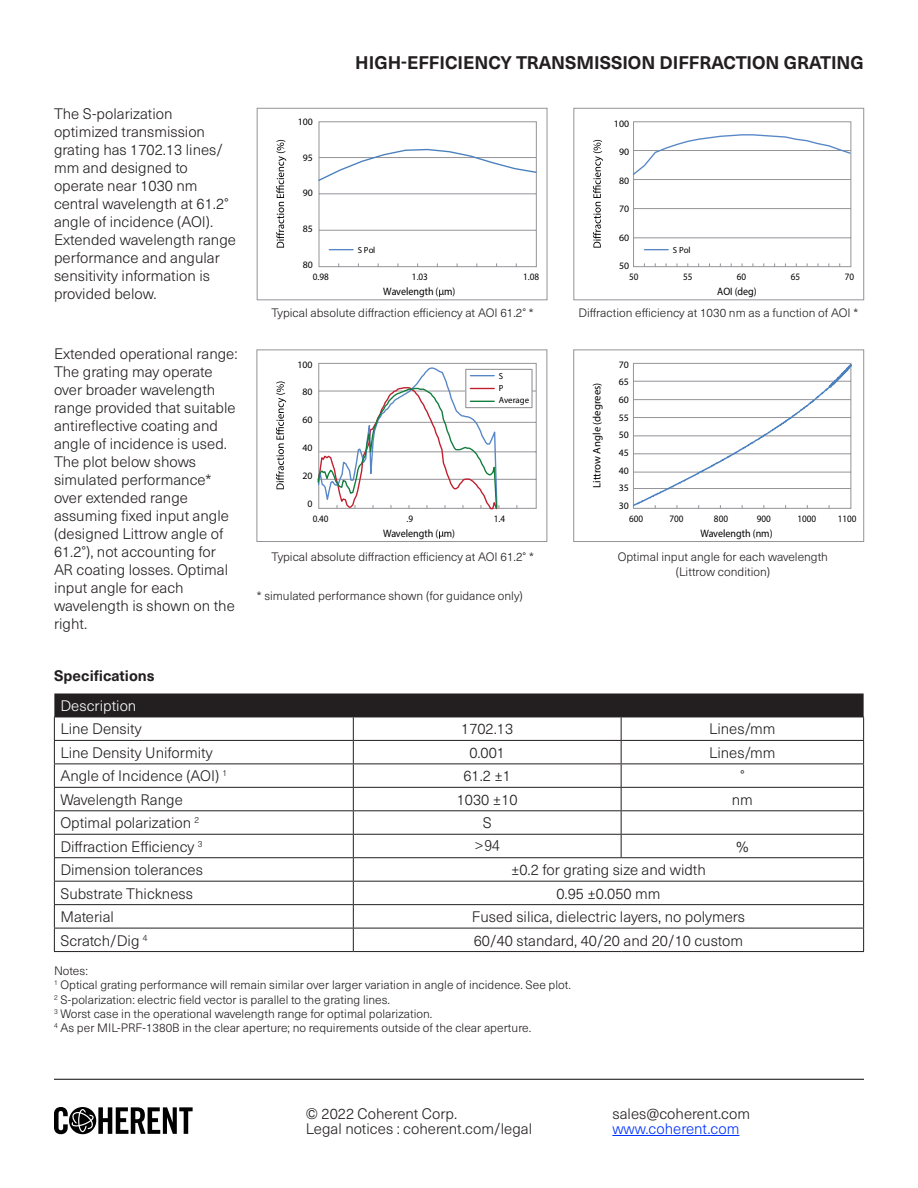
<style>
.page{position:relative;width:918px;height:1188px;background:#fff}
.page>*{position:absolute;margin:0;border:0;box-sizing:border-box;transform-origin:0 0}
.t1{font:700 18px "Neue Haas Unica Pro";color:#231f20}
.Body_Text{font:300 15px/18px "Neue Haas Unica Pro";color:#231f20}
.Table_contents{font:300 15px "Neue Haas Unica Pro";color:#231f20}
.t2{font:300 15px "Neue Haas Unica Pro";color:#0032ff}
.section_title{font:700 15px "Neue Haas Unica Pro";color:#231f20}
.White_text_on_table{font:300 15px "Neue Haas Unica Pro";color:#fff}
.Table_contents-2{font:15px "Deng Xian";color:#231f20}
.Foot_Note{font:300 12px "Neue Haas Unica Pro";color:#231f20}
.Figure_Note{font:300 12px/14.4px "Neue Haas Unica Pro";color:#231f20;text-align:center}
.t3{font:10.8px "Myriad Pro";color:#000;scale:.93 1}
.t4{font:10.8px "Myriad Pro";color:#000}
.t5{font:9.75px/17.7px "Myriad Pro";color:#000;text-align:justify}
.t6{font:9.75px "Myriad Pro";color:#000;scale:.93 1}
.t7{font:8.85px/11.7px "Myriad Pro";color:#000}
</style>
<div class="page">
<svg style="left:54px;top:1107px;width:139px;height:27px"></svg>
<hr style="left:54px;top:1079px;width:810px;height:1px;background:#040503">
<hr style="left:612px;top:1135px;width:127px;height:1px;background:#0032ff">
<svg style="left:257px;top:108px;width:607px;height:192px"></svg>
<svg style="left:439px;top:290px;width:5px;height:7px"></svg>
<svg style="left:276px;top:140px;width:10px;height:108px"></svg>
<svg style="left:593px;top:140px;width:10px;height:108px"></svg>
<svg style="left:317px;top:121px;width:221px;height:146px"></svg>
<svg style="left:631px;top:121px;width:221px;height:146px"></svg>
<svg style="left:256px;top:349px;width:608px;height:193px"></svg>
<svg style="left:439px;top:531px;width:5px;height:8px"></svg>
<svg style="left:276px;top:382px;width:10px;height:107px"></svg>
<svg style="left:317px;top:363px;width:220px;height:147px"></svg>
<svg style="left:632px;top:362px;width:222px;height:147px"></svg>
<svg style="left:54px;top:694px;width:810px;height:257px"></svg>
<hr style="left:54px;top:951px;width:299px;height:1px;background:#231f20">
<hr style="left:353px;top:951px;width:268px;height:1px;background:#231f20">
<hr style="left:621px;top:951px;width:243px;height:1px;background:#231f20">
<hr style="left:54px;top:717px;width:299px;height:1px;background:#231f20">
<hr style="left:353px;top:717px;width:268px;height:1px;background:#231f20">
<hr style="left:621px;top:717px;width:243px;height:1px;background:#231f20">
<p class="Body_Text" style="left:54px;top:105px;width:120px">The S-polarization</p>
<p class="Body_Text" style="left:54px;top:123px;width:171px">optimized transmission grating has 1702.13 lines/ mm and designed to</p>
<p class="Body_Text" style="left:54px;top:177px;width:183px">operate near 1030 nm central wavelength at 61.2° angle of incidence (AOI).<br>Extended wavelength range performance and angular sensitivity information is provided below.</p>
<p class="Body_Text" style="left:54px;top:345px;width:185px">Extended operational range:<br>The grating may operate over broader wavelength range provided that suitable</p>
<p class="Body_Text" style="left:54px;top:417px;width:174px">antireflective coating and angle of incidence is used.<br>The plot below shows</p>
<p class="Body_Text" style="left:54px;top:471px;width:159px">simulated performance* over extended range</p>
<p class="Body_Text" style="left:54px;top:507px;width:176px">assuming fixed input angle (designed Littrow angle of<br>61.2°), not accounting for<br>AR coating losses. Optimal input angle for each</p>
<p class="Body_Text" style="left:54px;top:597px;width:182px">wavelength is shown on the right.</p>
<p class="t5" style="left:298px;top:113px;width:17px">100</p>
<p class="t5" style="left:303px;top:148px;width:12px">95</p>
<p class="t5" style="left:303px;top:184px;width:12px">90</p>
<p class="t5" style="left:303px;top:220px;width:12px">85</p>
<p class="t5" style="left:303px;top:255px;width:12px">80</p>
<p class="t1" style="left:355px;top:51px;width:510px">HIGH-EFFICIENCY TRANSMISSION DIFFRACTION GRATING</p>
<p class="t5" style="left:614px;top:115px;width:17px">100</p>
<p class="t5" style="left:619px;top:143px;width:12px">90</p>
<p class="t5" style="left:619px;top:172px;width:12px">80</p>
<p class="t5" style="left:619px;top:200px;width:12px">70</p>
<p class="t5" style="left:619px;top:228px;width:12px">60</p>
<p class="t5" style="left:619px;top:257px;width:12px">50</p>
<p class="t7" style="left:358px;top:244px;width:19px">S Pol</p>
<p class="t7" style="left:673px;top:244px;width:19px">S Pol</p>
<p class="t6" style="left:313px;top:271px;width:19px">0.98</p>
<p class="t6" style="left:412px;top:271px;width:19px">1.03</p>
<p class="t6" style="left:523px;top:271px;width:19px">1.08</p>
<p class="t6" style="left:629px;top:271px;width:12px">50</p>
<p class="t6" style="left:683px;top:271px;width:12px">55</p>
<p class="t6" style="left:737px;top:271px;width:12px">60</p>
<p class="t6" style="left:791px;top:271px;width:12px">65</p>
<p class="t6" style="left:845px;top:271px;width:12px">70</p>
<p class="t3" style="left:383px;top:285px;width:79px">Wavelength ( m)</p>
<p class="t3" style="left:717px;top:285px;width:44px">AOI (deg)</p>
<p class="Figure_Note" style="left:271px;top:306px;width:264px">Typical absolute diffraction efficiency at AOI 61.2° *</p>
<p class="t5" style="left:298px;top:355px;width:17px">100</p>
<p class="t5" style="left:303px;top:383px;width:12px">80</p>
<p class="t5" style="left:303px;top:411px;width:12px">60</p>
<p class="t5" style="left:303px;top:439px;width:12px">40</p>
<p class="t5" style="left:303px;top:467px;width:12px">20</p>
<p class="t5" style="left:308px;top:495px;width:7px">0</p>
<p class="t7" style="left:499px;top:370px;width:32px">S<br>P<br>Average</p>
<p class="Figure_Note" style="left:578px;top:306px;width:281px">Diffraction efficiency at 1030 nm as a function of AOI *</p>
<p class="t4" style="left:590px;top:488px;width:106px;rotate:-90deg">Littrow Angle (degrees)</p>
<p class="t5" style="left:619px;top:355px;width:12px">70<br>65<br>60<br>55<br>50<br>45<br>40<br>35<br>30</p>
<p class="t6" style="left:313px;top:513px;width:19px">0.40</p>
<p class="t6" style="left:407px;top:513px;width:9px">.9</p>
<p class="t6" style="left:494px;top:513px;width:14px">1.4</p>
<p class="t6" style="left:629px;top:513px;width:17px">600</p>
<p class="t6" style="left:670px;top:513px;width:17px">700</p>
<p class="t6" style="left:714px;top:513px;width:17px">800</p>
<p class="t6" style="left:757px;top:513px;width:17px">900</p>
<p class="t6" style="left:798px;top:513px;width:22px">1000</p>
<p class="t6" style="left:838px;top:513px;width:22px">1100</p>
<p class="t3" style="left:383px;top:526px;width:79px">Wavelength ( m)</p>
<p class="t3" style="left:700px;top:526px;width:79px">Wavelength (nm)</p>
<p class="Figure_Note" style="left:271px;top:550px;width:264px">Typical absolute diffraction efficiency at AOI 61.2° *</p>
<p class="Foot_Note" style="left:257px;top:588px;width:267px">* simulated performance shown (for guidance only)</p>
<p class="Figure_Note" style="left:618px;top:550px;width:212px">Optimal input angle for each wavelength (Littrow condition)</p>
<p class="section_title" style="left:54px;top:667px;width:102px">Specifications</p>
<p class="White_text_on_table" style="left:60px;top:697px;width:78px">Description</p>
<p class="Table_contents" style="left:60px;top:720px;width:83px">Line Density</p>
<p class="Table_contents" style="left:461px;top:720px;width:54px">1702.13</p>
<p class="Table_contents" style="left:709px;top:720px;width:68px">Lines/mm</p>
<p class="Table_contents" style="left:60px;top:744px;width:154px">Line Density Uniformity</p>
<p class="Table_contents" style="left:469px;top:744px;width:37px">0.001</p>
<p class="Table_contents" style="left:709px;top:744px;width:68px">Lines/mm</p>
<p class="Table_contents" style="left:60px;top:767px;width:168px">Angle of Incidence (AOI) <sup>1</sup></p>
<p class="Table_contents" style="left:463px;top:767px;width:49px">61.2 ±1</p>
<p class="Table_contents" style="left:740px;top:767px;width:6px">°</p>
<p class="Table_contents" style="left:60px;top:791px;width:124px">Wavelength Range</p>
<p class="Table_contents" style="left:457px;top:791px;width:62px">1030 ±10</p>
<p class="Table_contents" style="left:732px;top:791px;width:23px">nm</p>
<p class="Table_contents" style="left:60px;top:814px;width:141px">Optimal polarization <sup>2</sup></p>
<p class="Table_contents" style="left:483px;top:814px;width:10px">S</p>
<p class="Table_contents" style="left:60px;top:838px;width:144px">Diffraction Efficiency <sup>3</sup></p>
<p class="Table_contents-2" style="left:474px;top:836px;width:27px">&gt;94</p>
<p class="Table_contents" style="left:736px;top:838px;width:14px">%</p>
<p class="Table_contents" style="left:60px;top:861px;width:144px">Dimension tolerances</p>
<p class="Table_contents" style="left:511px;top:861px;width:196px">±0.2 for grating size and width</p>
<p class="Table_contents" style="left:60px;top:884px;width:134px">Substrate Thickness</p>
<p class="Table_contents" style="left:556px;top:884px;width:106px">0.95 ±0.050 mm</p>
<p class="Table_contents" style="left:60px;top:908px;width:55px">Material</p>
<p class="Table_contents" style="left:472px;top:908px;width:274px">Fused silica, dielectric layers, no polymers</p>
<p class="Table_contents" style="left:60px;top:931px;width:89px">Scratch/Dig <sup>4</sup></p>
<p class="Table_contents" style="left:474px;top:931px;width:271px">60/40 standard, 40/20 and 20/10 custom</p>
<p class="Foot_Note" style="left:54px;top:963px;width:35px">Notes:</p>
<p class="Foot_Note" style="left:54px;top:978px;width:519px"><sup>1</sup> Optical grating performance will remain similar over larger variation in angle of incidence. See plot.</p>
<p class="Foot_Note" style="left:54px;top:992px;width:338px"><sup>2</sup> S-polarization: electric field vector is parallel to the grating lines.</p>
<p class="Foot_Note" style="left:54px;top:1007px;width:380px"><sup>3</sup> Worst case in the operational wavelength range for optimal polarization.</p>
<p class="Foot_Note" style="left:54px;top:1021px;width:479px"><sup>4</sup> As per MIL-PRF-1380B in the clear aperture; no requirements outside of the clear aperture.</p>
<p class="Body_Text" style="left:306px;top:1106px;width:228px;line-height:15px">© 2022 Coherent Corp.<br>Legal notices : coherent.com/legal</p>
<p class="Body_Text" style="left:612px;top:1105px;width:139px">sales@coherent.com</p>
<p class="t2" style="left:612px;top:1120px;width:129px">www.coherent.com</p>
</div>
